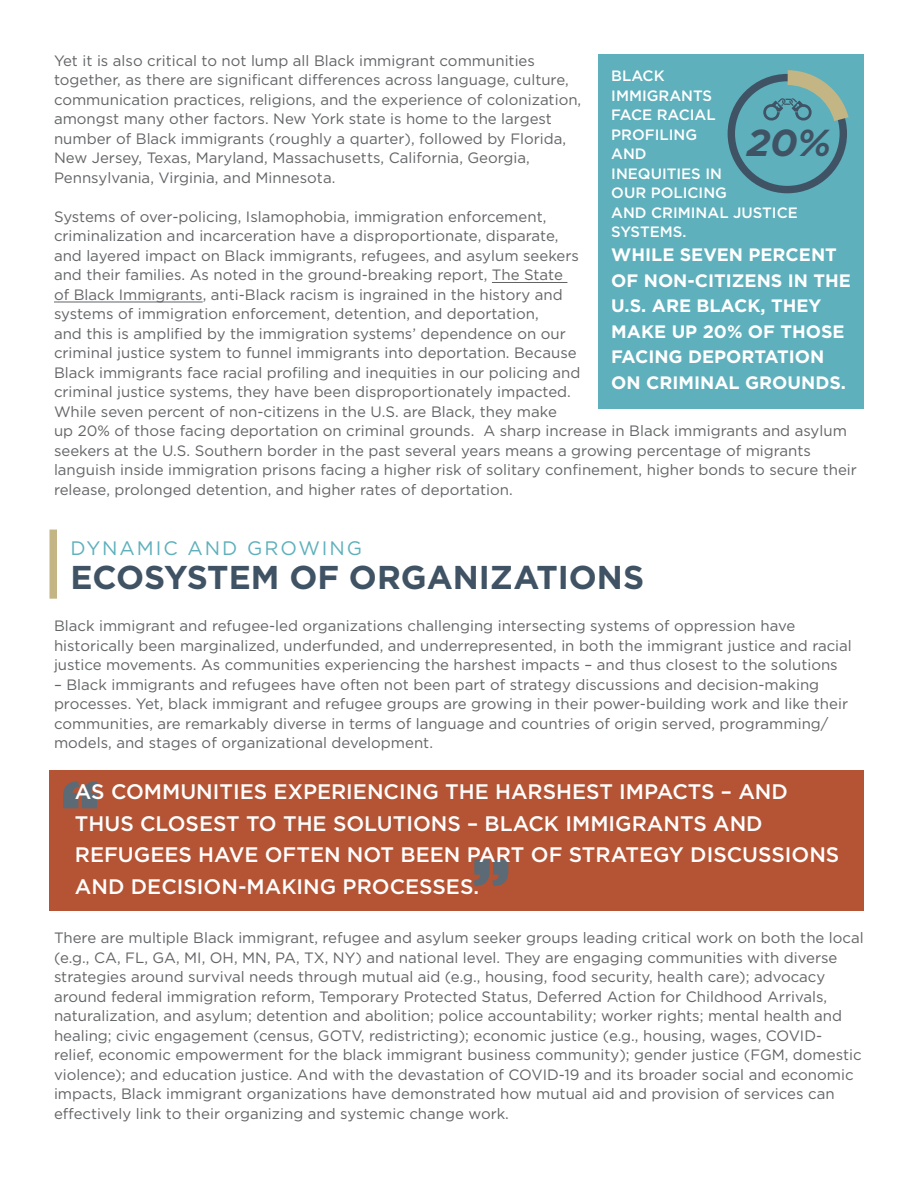
<style>
.page{position:relative;width:918px;height:1188px;background:#fff}
.page>*{position:absolute;margin:0;border:0;box-sizing:border-box;transform-origin:0 0}
.t1{font:900 67.5px "Gotham";color:#5c6a76}
.t2{font:italic 700 37.5px "Gotham";color:#3f5364}
.t3{font:700 33px "Gotham";color:#3f5364}
.t4{font:500 21px/31.5px "Gotham";color:#fff}
.t5{font:19.5px "Gotham";letter-spacing:.1em;color:#5eb0bc}
.t6{font:700 18px/25.5px "Gotham";color:#fff}
.t7{font:15px/19.5px "Gotham";color:#636466}
.t8{font:500 15px/19.5px "Gotham";color:#fff}
</style>
<div class="page">
<hr style="left:492px;top:282px;width:75px;height:1px;background:#636466">
<hr style="left:54px;top:302px;width:149px;height:1px;background:#636466">
<div style="left:50px;top:530px;width:7px;height:69px;background:#c4b684"></div>
<div style="left:50px;top:770px;width:814px;height:140px;background:#b45434"></div>
<div style="left:598px;top:54px;width:266px;height:355px;background:#5eb0bc"></div>
<svg style="left:728px;top:70px;width:121px;height:123px"></svg>
<p class="t7" style="left:54px;top:51px;width:529px">Yet it is also critical to not lump all Black immigrant communities together, as there are significant differences across language, culture, communication practices, religions, and the experience of colonization, amongst many other factors. New York state is home to the largest number of Black immigrants (roughly a quarter), followed by Florida, New Jersey, Texas, Maryland, Massachusetts, California, Georgia, Pennsylvania, Virginia, and Minnesota.</p>
<p class="t7" style="left:54px;top:207px;width:804px">Systems of over-policing, Islamophobia, immigration enforcement,<br>criminalization and incarceration have a disproportionate, disparate,<br>and layered impact on Black immigrants, refugees, and asylum seekers<br>and their families. As noted in the ground-breaking report, The State<br>of Black Immigrants, anti-Black racism is ingrained in the history and<br>systems of immigration enforcement, detention, and deportation,<br>and this is amplified by the immigration systems’ dependence on our<br>criminal justice system to funnel immigrants into deportation. Because<br>Black immigrants face racial profiling and inequities in our policing and<br>criminal justice systems, they have been disproportionately impacted.<br>While seven percent of non-citizens in the U.S. are Black, they make<br>up 20% of those facing deportation on criminal grounds. A sharp increase in Black immigrants and asylum seekers at the U.S. Southern border in the past several years means a growing percentage of migrants languish inside immigration prisons facing a higher risk of solitary confinement, higher bonds to secure their release, prolonged detention, and higher rates of deportation.</p>
<p class="t8" style="left:611px;top:66px;width:188px">BLACK<br>IMMIGRANTS<br>FACE RACIAL<br>PROFILING<br>AND<br>INEQUITIES IN<br>OUR POLICING<br>AND CRIMINAL JUSTICE<br>SYSTEMS.</p>
<p class="t6" style="left:611px;top:242px;width:241px">WHILE SEVEN PERCENT<br>OF NON-CITIZENS IN THE<br>U.S. ARE BLACK, THEY<br>MAKE UP 20% OF THOSE<br>FACING DEPORTATION<br>ON CRIMINAL GROUNDS.</p>
<h2 class="t2" style="left:747px;top:118px;width:85px">20%</h2>
<h3 class="t5" style="left:70px;top:535px;width:293px">DYNAMIC AND GROWING</h3>
<h3 class="t3" style="left:70px;top:555px;width:575px">ECOSYSTEM OF ORGANIZATIONS</h3>
<p class="t7" style="left:54px;top:616px;width:799px">Black immigrant and refugee-led organizations challenging intersecting systems of oppression have historically been marginalized, underfunded, and underrepresented, in both the immigrant justice and racial justice movements. As communities experiencing the harshest impacts – and thus closest to the solutions</p>
<p class="t7" style="left:54px;top:675px;width:796px">– Black immigrants and refugees have often not been part of strategy discussions and decision-making processes. Yet, black immigrant and refugee groups are growing in their power-building work and like their communities, are remarkably diverse in terms of language and countries of origin served, programming/ models, and stages of organizational development.</p>
<h1 class="t1" style="left:62px;top:757px;width:39px">“</h1>
<h3 class="t4" style="left:75px;top:776px;width:766px">AS COMMUNITIES EXPERIENCING THE HARSHEST IMPACTS – AND THUS CLOSEST TO THE SOLUTIONS – BLACK IMMIGRANTS AND REFUGEES HAVE OFTEN NOT BEEN PART OF STRATEGY DISCUSSIONS AND DECISION-MAKING PROCESSES.</h3>
<h1 class="t1" style="left:472px;top:834px;width:39px">”</h1>
<p class="t7" style="left:54px;top:928px;width:811px">There are multiple Black immigrant, refugee and asylum seeker groups leading critical work on both the local (e.g., CA, FL, GA, MI, OH, MN, PA, TX, NY) and national level. They are engaging communities with diverse strategies around survival needs through mutual aid (e.g., housing, food security, health care); advocacy around federal immigration reform, Temporary Protected Status, Deferred Action for Childhood Arrivals, naturalization, and asylum; detention and abolition; police accountability; worker rights; mental health and healing; civic engagement (census, GOTV, redistricting); economic justice (e.g., housing, wages, COVID&shy;relief, economic empowerment for the black immigrant business community); gender justice (FGM, domestic violence); and education justice. And with the devastation of COVID-19 and its broader social and economic impacts, Black immigrant organizations have demonstrated how mutual aid and provision of services can effectively link to their organizing and systemic change work.</p>
</div>
